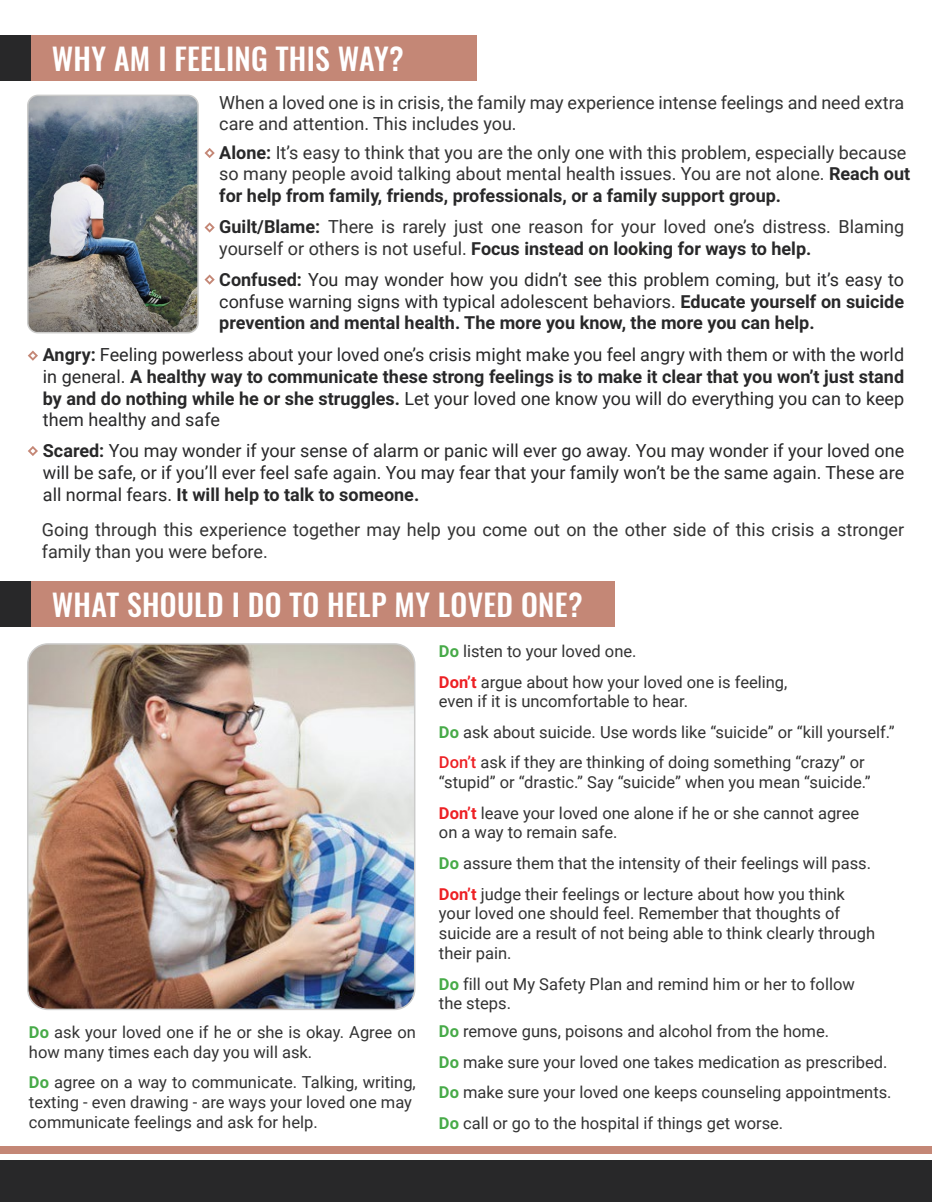
<style>
.page{position:relative;width:932px;height:1202px;background:#fff}
.page>*{position:absolute;margin:0;border:0;box-sizing:border-box;transform-origin:0 0}
.t1{font:500 30px "Oswald";letter-spacing:.01em;color:#fff}
.t2{font:18px/21.6px "Roboto";color:#282829;text-align:justify}
.t3{font:18px/21.6px "Roboto";color:#333}
.t4{font:16.5px/30.6px "Roboto";color:#333}
.s1{font-weight:700;color:#282829}
.s2{font-weight:700}
.s3{font-weight:700;color:#47aa48}
.s4{font-weight:700;color:#ed2024}
.s5{font-weight:500;color:#ed2024}
</style>
<div class="page">
<div style="left:0;top:1161px;width:932px;height:41px;background:#282829"></div>
<div style="left:0;top:1146px;width:932px;height:8px;background:#c48776"></div>
<div style="left:0;top:35px;width:31px;height:46px;background:#282829"></div>
<div style="left:31px;top:35px;width:445px;height:46px;background:#c48776"></div>
<div style="left:0;top:581px;width:31px;height:46px;background:#282829"></div>
<div style="left:31px;top:581px;width:583px;height:46px;background:#c48776"></div>
<svg style="left:204px;top:148px;width:11px;height:10px"></svg>
<svg style="left:204px;top:222px;width:11px;height:11px"></svg>
<svg style="left:204px;top:274px;width:11px;height:11px"></svg>
<svg style="left:28px;top:350px;width:10px;height:11px"></svg>
<svg style="left:28px;top:446px;width:10px;height:10px"></svg>
<img style="left:28px;top:95px;width:168px;height:238px">
<div style="left:27px;top:95px;width:172px;height:238px;border:2px solid #cccccb;border-radius:10px"></div>
<img style="left:29px;top:645px;width:385px;height:364px">
<div style="left:27px;top:643px;width:388px;height:367px;border:2px solid #cccccb;border-radius:20px"></div>
<h1 class="t1" style="left:52px;top:38px;width:353px">WHY AM I FEELING THIS WAY?</h1>
<p class="t3" style="left:219px;top:91px;width:686px">When a loved one is in crisis, the family may experience intense feelings and need extra care and attention. This includes you.</p>
<p class="t3" style="left:219px;top:141px;width:692px"><span class="s1">Alone:</span> It’s easy to think that you are the only one with this problem, especially because so many people avoid talking about mental health issues. You are not alone. <span class="s1">Reach out for help from family, friends, professionals, or a family support group.</span></p>
<p class="t3" style="left:219px;top:215px;width:686px"><span class="s1">Guilt/Blame:</span> There is rarely just one reason for your loved one’s distress. Blaming yourself or others is not useful. <span class="s1">Focus instead on looking for ways to help.</span></p>
<p class="t2" style="left:219px;top:268px;width:686px"><span class="s2">Confused:</span> You may wonder how you didn’t see this problem coming, but it’s easy to confuse warning signs with typical adolescent behaviors. <span class="s2">Educate yourself on suicide prevention and mental health. The more you know, the more you can help.</span></p>
<p class="t2" style="left:43px;top:343px;width:862px"><span class="s2">Angry:</span> Feeling powerless about your loved one’s crisis might make you feel angry with them or with the world in general. <span class="s2">A healthy way to communicate these strong feelings is to make it clear that you won’t just stand by and do nothing while he or she struggles.</span> Let your loved one know you will do everything you can to keep them healthy and safe</p>
<p class="t2" style="left:43px;top:439px;width:862px"><span class="s2">Scared:</span> You may wonder if your sense of alarm or panic will ever go away. You may wonder if your loved one will be safe, or if you’ll ever feel safe again. You may fear that your family won’t be the same again. These are all normal fears. <span class="s2">It will help to talk to someone.</span></p>
<p class="t3" style="left:42px;top:518px;width:863px">Going through this experience together may help you come out on the other side of this crisis a stronger family than you were before.</p>
<h1 class="t1" style="left:52px;top:583px;width:532px">WHAT SHOULD I DO TO HELP MY LOVED ONE?</h1>
<p class="t4" style="left:29px;top:1021px;width:388px;line-height:19.8px"><span class="s3">Do</span> ask your loved one if he or she is okay. Agree on how many times each day you will ask.</p>
<p class="t4" style="left:29px;top:1071px;width:388px;line-height:19.8px"><span class="s3">Do</span> agree on a way to communicate. Talking, writing, texting - even drawing - are ways your loved one may communicate feelings and ask for help.</p>
<p class="t4" style="left:439px;top:635px;width:350px"><span class="s3">Do</span> listen to your loved one.<br><span class="s4">Don’t</span> argue about how your loved one is feeling,</p>
<p class="t4" style="left:439px;top:685px;width:251px">even if it is uncomfortable to hear.</p>
<p class="t4" style="left:439px;top:715px;width:457px"><span class="s3">Do</span> ask about suicide. Use words like “suicide” or “kill yourself.”<br><span class="s5">Don’t</span> ask if they are thinking of doing something “crazy” or</p>
<p class="t4" style="left:439px;top:766px;width:433px">“stupid” or “drastic.” Say “suicide” when you mean “suicide.”<br><span class="s4">Don’t</span> leave your loved one alone if he or she cannot agree</p>
<p class="t4" style="left:439px;top:816px;width:433px">on a way to remain safe.<br><span class="s3">Do</span> assure them that the intensity of their feelings will pass.<br><span class="s4">Don’t</span> judge their feelings or lecture about how you think</p>
<p class="t4" style="left:439px;top:903px;width:438px;line-height:19.8px">your loved one should feel. Remember that thoughts of suicide are a result of not being able to think clearly through their pain.</p>
<p class="t4" style="left:439px;top:973px;width:417px;line-height:19.8px"><span class="s3">Do</span> fill out My Safety Plan and remind him or her to follow the steps.</p>
<p class="t4" style="left:439px;top:1015px;width:454px"><span class="s3">Do</span> remove guns, poisons and alcohol from the home.<br><span class="s3">Do</span> make sure your loved one takes medication as prescribed.<br><span class="s3">Do</span> make sure your loved one keeps counseling appointments.<br><span class="s3">Do</span> call or go to the hospital if things get worse.</p>
</div>
